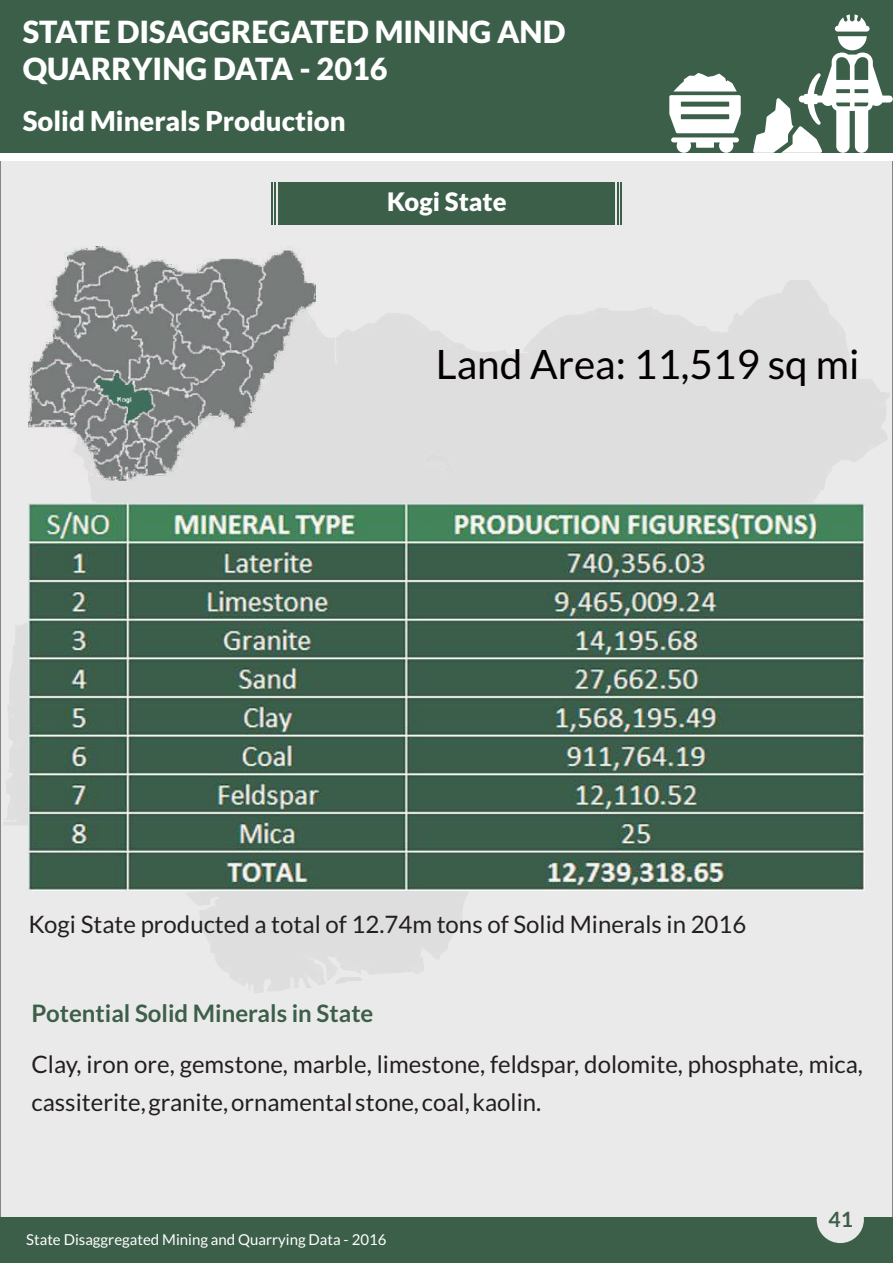
<style>
.page{position:relative;width:893px;height:1263px;background:#fff}
.page>*{position:absolute;margin:0;border:0;box-sizing:border-box;transform-origin:0 0}
.t1{font:40.5px "Lato";color:#050000}
.t2{font:900 30.6px/36.8px "Lato";color:#fff}
.t3{font:900 27.3px "Lato";color:#fff}
.t4{font:900 25.5px "Lato";color:#fff}
.t5{font:24px/38.4px "Lato";color:#241f1f}
.t6{font:700 24px "Lato";color:#3c5f4a}
.t7{font:700 21px "Lato";color:#3c5f4a}
.t8{font:15px "Lato";color:#fff}
</style>
<div class="page">
<div style="left:0;top:0;width:893px;height:1263px;background:linear-gradient(to right,#eae9e9,#e7e6e6)"></div>
<img style="left:118px;top:455px;width:711px;height:539px">
<div style="left:0;top:0;width:893px;height:160px;background:#fff"></div>
<div style="left:0;top:0;width:893px;height:153px;background:#3c5f4a"></div>
<div style="left:0;top:1218px;width:893px;height:45px;background:#3c5f4a"></div>
<div style="left:817px;top:1196px;width:47px;height:47px;background:#ebeaea;border-radius:50%"></div>
<svg style="left:753px;top:15px;width:140px;height:138px"></svg>
<svg style="left:669px;top:73px;width:72px;height:80px"></svg>
<div style="left:278px;top:182px;width:337px;height:42px;background:#3c5f4a"></div>
<hr style="left:617px;top:182px;width:2px;height:42px;background:#3c5f4a">
<hr style="left:621px;top:182px;width:1px;height:42px;background:#3c5f4a">
<hr style="left:271px;top:182px;width:1px;height:42px;background:#3c5f4a">
<hr style="left:274px;top:182px;width:2px;height:42px;background:#3c5f4a">
<img style="left:28px;top:504px;width:837px;height:387px">
<img style="left:28px;top:247px;width:287px;height:233px">
<p class="t2" style="left:23px;top:15px;width:544px">STATE DISAGGREGATED MINING AND<br>QUARRYING DATA - 2016</p>
<p class="t3" style="left:23px;top:109px;width:324px">Solid Minerals Production</p>
<p class="t4" style="left:387px;top:190px;width:121px">Kogi State</p>
<h1 class="t1" style="left:436px;top:347px;width:425px">Land Area: 11,519 sq mi</h1>
<p class="t5" style="left:28px;top:906px;width:719px">Kogi State producted a total of 12.74m tons of Solid Minerals in 2016</p>
<p class="t6" style="left:31px;top:1002px;width:343px">Potential Solid Minerals in State</p>
<p class="t5" style="left:31px;top:1046px;width:833px">Clay, iron ore, gemstone, marble, limestone, feldspar, dolomite, phosphate, mica, cassiterite, granite, ornamental stone, coal, kaolin.</p>
<p class="t8" style="left:26px;top:1233px;width:362px">State Disaggregated Mining and Quarrying Data - 2016</p>
<p class="t7" style="left:829px;top:1210px;width:26px">41</p>
</div>
